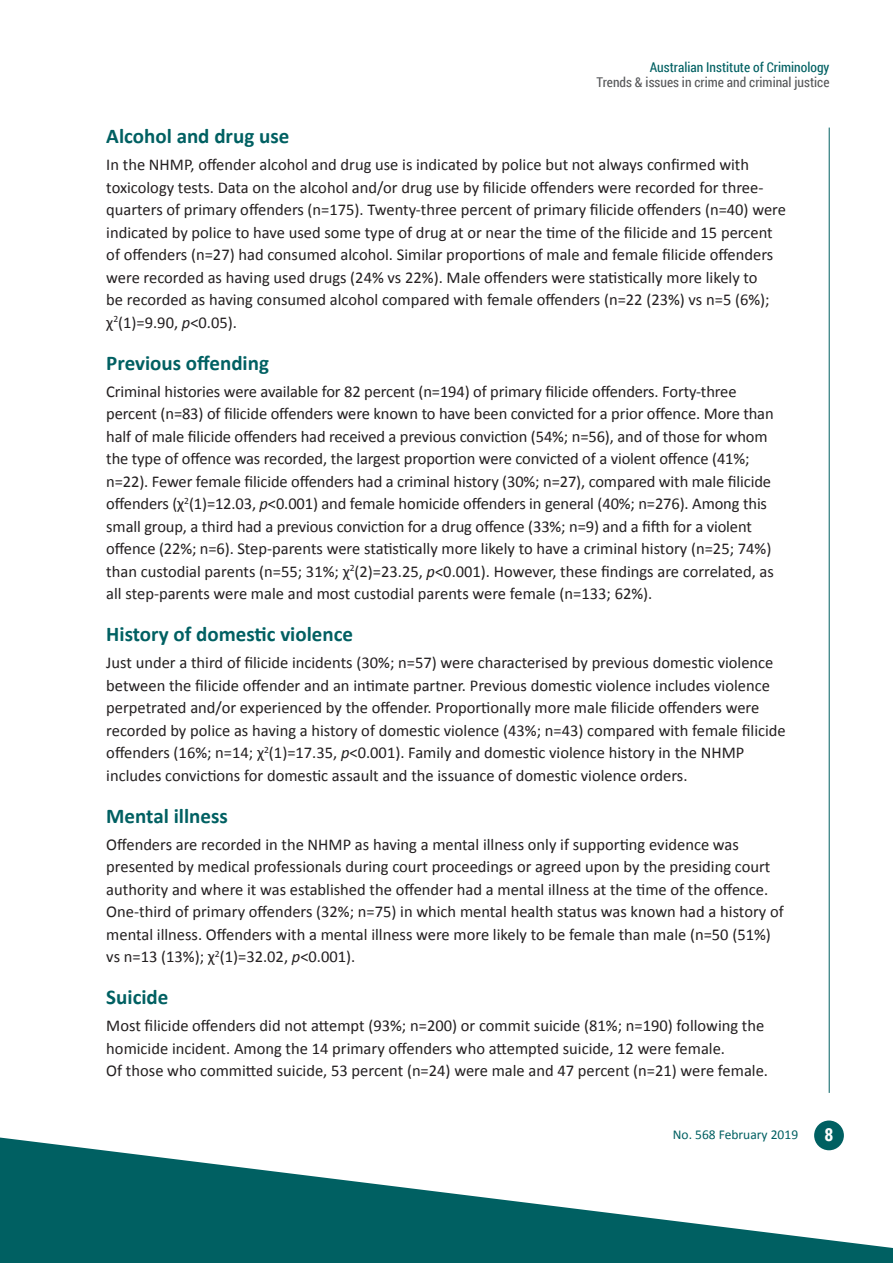
<style>
.page{position:relative;width:893px;height:1263px;background:#fff}
.page>*{position:absolute;margin:0;border:0;box-sizing:border-box;transform-origin:0 0}
.t1{font:700 21px "Calibri";color:#006062}
.t2{font:700 18px "Roboto Condensed";color:#fff}
.body{font:16.5px/22.5px "Calibri";color:#231f20}
.t3{font:13.5px "Roboto Condensed";color:#57585a}
.t4{font:13.5px "Roboto Condensed";color:#006062}
.t5{font:13.5px "Calibri";color:#006062}
.s1{font-style:italic}
</style>
<div class="page">
<hr style="left:829px;top:128px;width:1px;height:965px;background:#006062">
<div style="left:814px;top:1120px;width:30px;height:30px;background:#006062;border-radius:50%"></div>
<svg style="left:0;top:1137px;width:893px;height:126px;fill:#006062"></svg>
<p class="t4" style="left:650px;top:58px;width:181px">Australian Institute of Criminology</p>
<p class="t3" style="left:597px;top:73px;width:234px">Trends &amp; issues in crime and criminal justice</p>
<h2 class="t1" style="left:106px;top:123px;width:184px">Alcohol and drug use</h2>
<p class="body" style="left:106px;top:153px;width:681px">In the NHMP, offender alcohol and drug use is indicated by police but not always confirmed with toxicology tests. Data on the alcohol and/or drug use by filicide offenders were recorded for three&shy;quarters of primary offenders (n=175). Twenty-three percent of primary filicide offenders (n=40) were indicated by police to have used some type of drug at or near the time of the filicide and 15 percent of offenders (n=27) had consumed alcohol. Similar proportions of male and female filicide offenders were recorded as having used drugs (24% vs 22%). Male offenders were statistically more likely to<br>be recorded as having consumed alcohol compared with female offenders (n=22 (23%) vs n=5 (6%); χ<sup>2</sup>(1)=9.90, <span class="s1">p</span>&lt;0.05).</p>
<h2 class="t1" style="left:106px;top:349px;width:164px">Previous offending</h2>
<p class="body" style="left:106px;top:380px;width:669px">Criminal histories were available for 82 percent (n=194) of primary filicide offenders. Forty-three percent (n=83) of filicide offenders were known to have been convicted for a prior offence. More than half of male filicide offenders had received a previous conviction (54%; n=56), and of those for whom the type of offence was recorded, the largest proportion were convicted of a violent offence (41%; n=22). Fewer female filicide offenders had a criminal history (30%; n=27), compared with male filicide offenders (χ<sup>2</sup>(1)=12.03, <span class="s1">p</span>&lt;0.001) and female homicide offenders in general (40%; n=276). Among this small group, a third had a previous conviction for a drug offence (33%; n=9) and a fifth for a violent offence (22%; n=6). Step-parents were statistically more likely to have a criminal history (n=25; 74%) than custodial parents (n=55; 31%; χ<sup>2</sup>(2)=23.25, <span class="s1">p</span>&lt;0.001). However, these findings are correlated, as all step-parents were male and most custodial parents were female (n=133; 62%).</p>
<h2 class="t1" style="left:106px;top:621px;width:248px">History of domestic violence</h2>
<p class="body" style="left:106px;top:651px;width:681px">Just under a third of filicide incidents (30%; n=57) were characterised by previous domestic violence between the filicide offender and an intimate partner. Previous domestic violence includes violence perpetrated and/or experienced by the offender. Proportionally more male filicide offenders were recorded by police as having a history of domestic violence (43%; n=43) compared with female filicide offenders (16%; n=14; χ<sup>2</sup>(1)=17.35, <span class="s1">p</span>&lt;0.001). Family and domestic violence history in the NHMP includes convictions for domestic assault and the issuance of domestic violence orders.</p>
<h2 class="t1" style="left:106px;top:802px;width:123px">Mental illness</h2>
<p class="body" style="left:106px;top:833px;width:679px">Offenders are recorded in the NHMP as having a mental illness only if supporting evidence was presented by medical professionals during court proceedings or agreed upon by the presiding court authority and where it was established the offender had a mental illness at the time of the offence.<br>One-third of primary offenders (32%; n=75) in which mental health status was known had a history of mental illness. Offenders with a mental illness were more likely to be female than male (n=50 (51%) vs n=13 (13%); χ<sup>2</sup>(1)=32.02, <span class="s1">p</span>&lt;0.001).</p>
<h2 class="t1" style="left:106px;top:984px;width:64px">Suicide</h2>
<p class="body" style="left:106px;top:1014px;width:663px">Most filicide offenders did not attempt (93%; n=200) or commit suicide (81%; n=190) following the homicide incident. Among the 14 primary offenders who attempted suicide, 12 were female.<br>Of those who committed suicide, 53 percent (n=24) were male and 47 percent (n=21) were female.</p>
<p class="t5" style="left:673px;top:1126px;width:127px">No. 568 February 2019</p>
<p class="t2" style="left:824px;top:1122px;width:10px">8</p>
</div>
